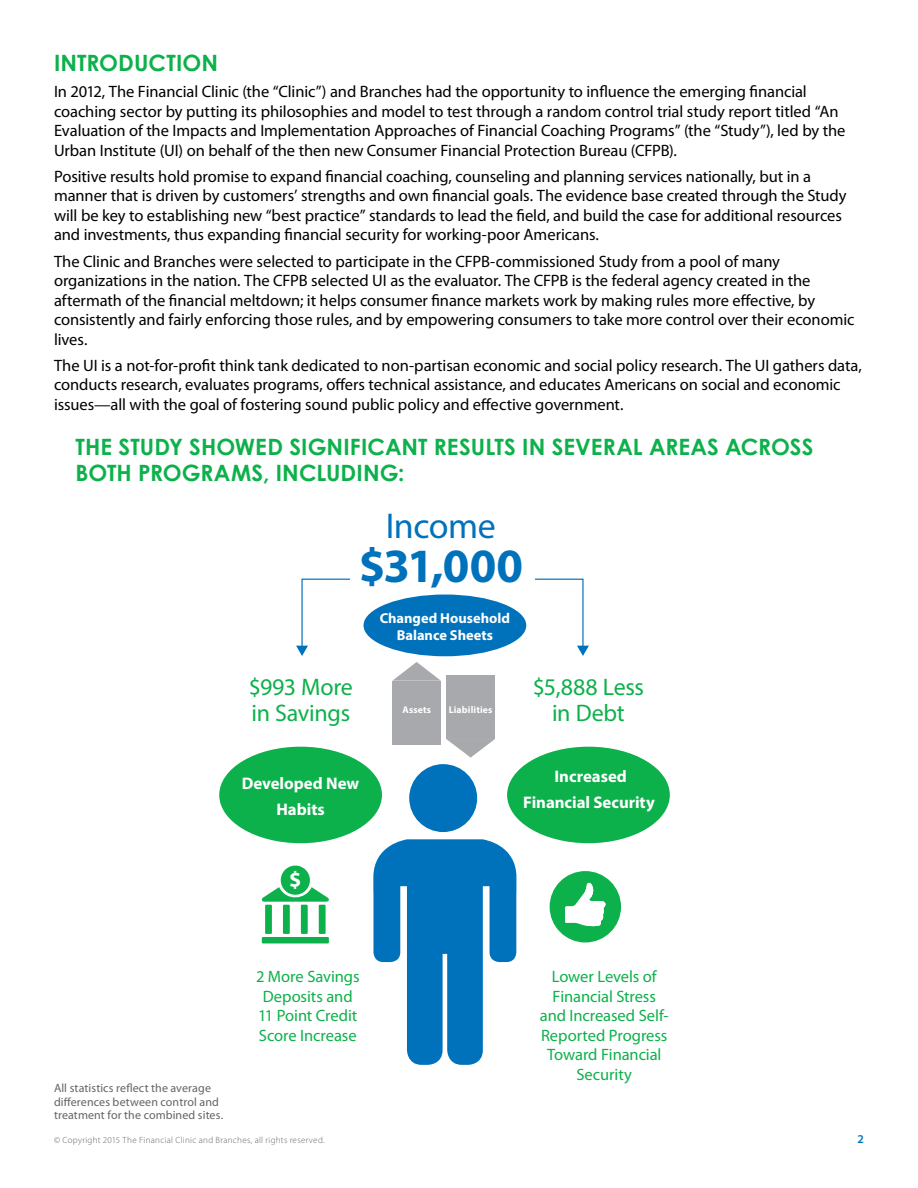
<style>
.page{position:relative;width:918px;height:1188px;background:#fff}
.page>*{position:absolute;margin:0;border:0;box-sizing:border-box;transform-origin:0 0}
.t1{font:700 48px "Myriad Pro";color:#0072bc}
.t2{font:36px "Myriad Pro";letter-spacing:-.01em;color:#0072bc}
.t3{font:24px/26.4px "Myriad Pro";letter-spacing:-.01em;color:#0db14b}
.t4{font:700 22.5px/25.5px "Century Gothic";color:#0db14b}
.t5{font:700 22.05px "Myriad Pro";color:#fff}
.t6{font:700 16.8px/26.4px "Myriad Pro";color:#fff;text-align:center}
.t7{font:16.5px/19.5px "Myriad Pro";letter-spacing:-.005em;color:#000}
.t8{font:16.5px/19.5px "Myriad Pro";letter-spacing:-.005em;color:#0db14b}
.t9{font:700 14.4px/16.8px "Myriad Pro";color:#fff;text-align:center}
.t10{font:12px/13.5px "Myriad Pro";letter-spacing:.01em;color:#636466}
.t11{font:600 12px "Myriad Pro";color:#0072bc}
.t12{font:700 9.75px "Myriad Pro";letter-spacing:.015em;color:#fff}
.t13{font:300 9px "Myriad Pro";letter-spacing:.03em;color:#636466}
</style>
<div class="page">
<div style="left:409px;top:764px;width:68px;height:68px;background:#0072bc;border-radius:50%"></div>
<svg style="left:373px;top:839px;width:143px;height:226px"></svg>
<div style="left:507px;top:747px;width:163px;height:96px;background:#0db14b;border-radius:50%"></div>
<div style="left:364px;top:595px;width:162px;height:61px;background:#0072bc;border-radius:50%"></div>
<div style="left:219px;top:747px;width:163px;height:96px;background:#0db14b;border-radius:50%"></div>
<svg style="left:550px;top:871px;width:71px;height:72px"></svg>
<svg style="left:262px;top:887px;width:67px;height:56px"></svg>
<div style="left:281px;top:866px;width:29px;height:29px;background:#0db14b;border-radius:50%"></div>
<div style="left:392px;top:681px;width:49px;height:63px;background:#a7a9ac"></div>
<div style="left:446px;top:675px;width:49px;height:64px;background:#a7a9ac"></div>
<svg style="left:296px;top:578px;width:54px;height:78px"></svg>
<svg style="left:535px;top:578px;width:54px;height:78px"></svg>
<svg style="left:446px;top:739px;width:49px;height:19px"></svg>
<svg style="left:392px;top:662px;width:49px;height:19px"></svg>
<h3 class="t4" style="left:54px;top:49px;width:166px">INTRODUCTION</h3>
<p class="t7" style="left:54px;top:82px;width:793px">In 2012, The Financial Clinic (the “Clinic”) and Branches had the opportunity to influence the emerging financial coaching sector by putting its philosophies and model to test through a random control trial study report titled “An Evaluation of the Impacts and Implementation Approaches of Financial Coaching Programs” (the “Study”), led by the Urban Institute (UI) on behalf of the then new Consumer Financial Protection Bureau (CFPB).</p>
<p class="t7" style="left:54px;top:167px;width:794px">Positive results hold promise to expand financial coaching, counseling and planning services nationally, but in a manner that is driven by customers’ strengths and own financial goals. The evidence base created through the Study will be key to establishing new “best practice” standards to lead the field, and build the case for additional resources and investments, thus expanding financial security for working-poor Americans.</p>
<p class="t7" style="left:54px;top:252px;width:802px">The Clinic and Branches were selected to participate in the CFPB-commissioned Study from a pool of many organizations in the nation. The CFPB selected UI as the evaluator. The CFPB is the federal agency created in the aftermath of the financial meltdown; it helps consumer finance markets work by making rules more effective, by consistently and fairly enforcing those rules, and by empowering consumers to take more control over their economic lives.</p>
<p class="t7" style="left:54px;top:356px;width:809px">The UI is a not-for-profit think tank dedicated to non-partisan economic and social policy research. The UI gathers data, conducts research, evaluates programs, offers technical assistance, and educates Americans on social and economic issues—all with the goal of fostering sound public policy and effective government.</p>
<h3 class="t4" style="left:76px;top:434px;width:739px">THE STUDY SHOWED SIGNIFICANT RESULTS IN SEVERAL AREAS ACROSS<br>BOTH PROGRAMS, INCLUDING:</h3>
<h2 class="t2" style="left:386px;top:503px;width:111px">Income</h2>
<h1 class="t1" style="left:359px;top:534px;width:166px">$31,000</h1>
<p class="t9" style="left:380px;top:610px;width:132px">Changed Household<br>Balance Sheets</p>
<h3 class="t3" style="left:249px;top:673px;width:106px">$993 More in Savings</h3>
<h3 class="t3" style="left:533px;top:673px;width:113px;text-align:center">$5,888 Less in Debt</h3>
<p class="t12" style="left:403px;top:703px;width:30px">Assets</p>
<p class="t12" style="left:449px;top:703px;width:45px">Liabilities</p>
<p class="t6" style="left:242px;top:769px;width:119px">Developed New<br>Habits</p>
<h3 class="t5" style="left:289px;top:865px;width:14px">$</h3>
<p class="t6" style="left:523px;top:762px;width:133px">Increased<br>Financial Security</p>
<p class="t10" style="left:54px;top:1082px;width:171px">All statistics reflect the average differences between control and treatment for the combined sites.</p>
<p class="t8" style="left:256px;top:967px;width:105px">2 More Savings<br>Deposits and<br>11 Point Credit<br>Score Increase</p>
<p class="t8" style="left:540px;top:967px;width:130px;text-align:center">Lower Levels of<br>Financial Stress and Increased Self-<br>Reported Progress<br>Toward Financial<br>Security</p>
<p class="t13" style="left:54px;top:1135px;width:272px">© Copyright 2015 The Financial Clinic and Branches, all rights reserved.</p>
<p class="t11" style="left:858px;top:1132px;width:8px">2</p>
</div>
